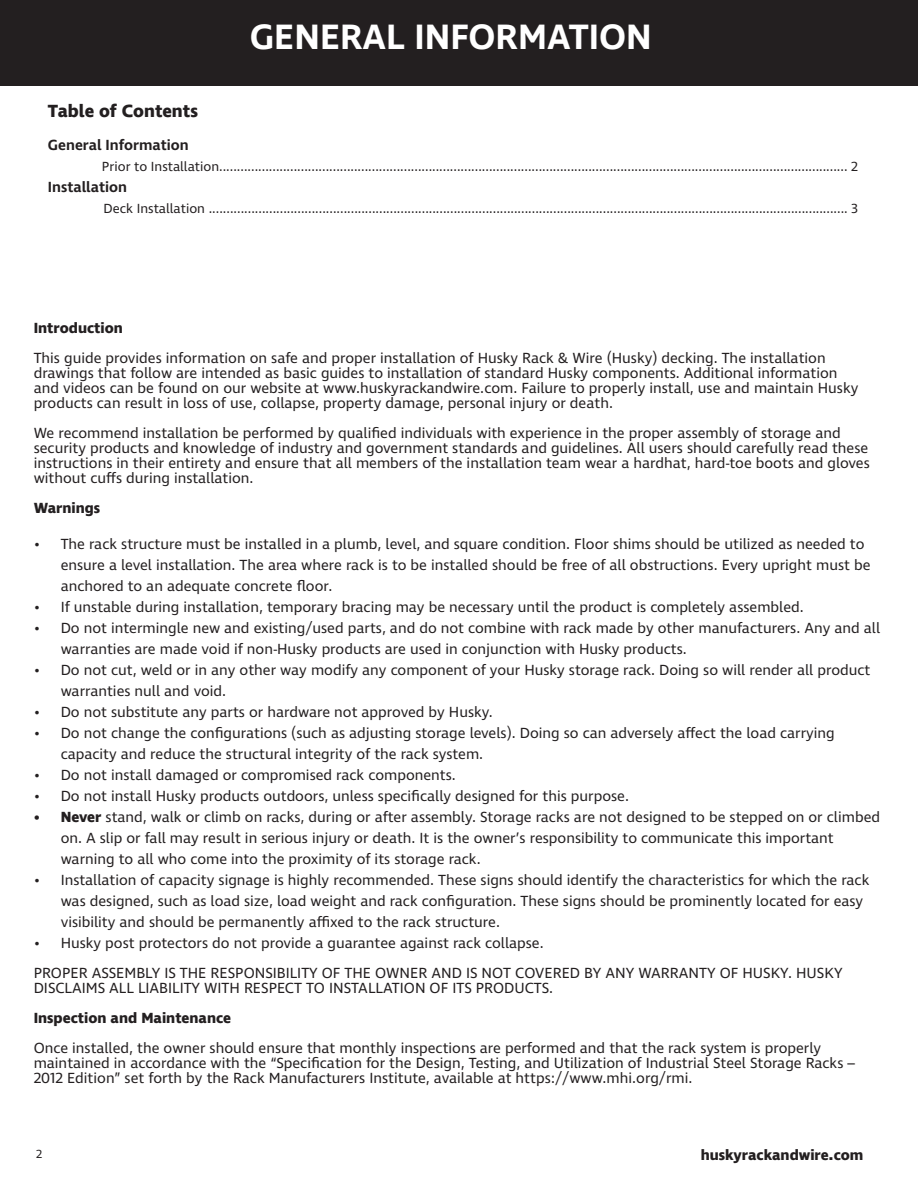
<style>
.page{position:relative;width:918px;height:1188px;background:#fff}
.page>*{position:absolute;margin:0;border:0;box-sizing:border-box;transform-origin:0 0}
.t1{font:600 36px "Ingra";color:#fff}
.t2{font:700 18px "Ingra";color:#231f20}
.t3{font:15px/15px "Ingra";color:#231f20}
.t4{font:700 15px "Ingra";color:#231f20}
.t5{font:600 15px "Ingra";color:#231f20}
.t6{font:13.5px "Ingra";color:#231f20}
.t7{font:12px "Ingra";color:#231f20}
.s1{font-weight:700}
</style>
<div class="page">
<div style="left:0;top:0;width:918px;height:85px;background:#231f20"></div>
<p class="t1" style="left:250px;top:14px;width:404px">GENERAL INFORMATION</p>
<p class="t2" style="left:48px;top:100px;width:152px">Table of Contents</p>
<p class="t5" style="left:48px;top:136px;width:142px">General Information</p>
<p class="t6" style="left:102px;top:158px;width:758px">Prior to Installation................................................................................................................................................................................. 2</p>
<p class="t5" style="left:48px;top:178px;width:81px">Installation</p>
<p class="t6" style="left:104px;top:200px;width:756px">Deck Installation .................................................................................................................................................................................... 3</p>
<p class="t4" style="left:34px;top:319px;width:91px">Introduction</p>
<p class="t3" style="left:34px;top:351px;width:826px">This guide provides information on safe and proper installation of Husky Rack &amp; Wire (Husky) decking. The installation drawings that follow are intended as basic guides to installation of standard Husky components. Additional information and videos can be found on our website at www.huskyrackandwire.com. Failure to properly install, use and maintain Husky products can result in loss of use, collapse, property damage, personal injury or death.</p>
<p class="t3" style="left:34px;top:426px;width:838px">We recommend installation be performed by qualified individuals with experience in the proper assembly of storage and security products and knowledge of industry and government standards and guidelines. All users should carefully read these instructions in their entirety and ensure that all members of the installation team wear a hardhat, hard-toe boots and gloves without cuffs during installation.</p>
<p class="t4" style="left:34px;top:499px;width:68px">Warnings</p>
<p class="t3" style="left:61px;top:534px;width:811px;line-height:21px;text-indent:-27px">• The rack structure must be installed in a plumb, level, and square condition. Floor shims should be utilized as needed to ensure a level installation. The area where rack is to be installed should be free of all obstructions. Every upright must be anchored to an adequate concrete floor.</p>
<p class="t3" style="left:34px;top:600px;width:772px">• If unstable during installation, temporary bracing may be necessary until the product is completely assembled.</p>
<p class="t3" style="left:61px;top:618px;width:821px;line-height:21px;text-indent:-27px">• Do not intermingle new and existing/used parts, and do not combine with rack made by other manufacturers. Any and all warranties are made void if non-Husky products are used in conjunction with Husky products.</p>
<p class="t3" style="left:61px;top:660px;width:811px;line-height:21px;text-indent:-27px">• Do not cut, weld or in any other way modify any component of your Husky storage rack. Doing so will render all product warranties null and void.</p>
<p class="t3" style="left:34px;top:705px;width:461px">• Do not substitute any parts or hardware not approved by Husky.</p>
<p class="t3" style="left:61px;top:723px;width:776px;line-height:21px;text-indent:-27px">• Do not change the configurations (such as adjusting storage levels). Doing so can adversely affect the load carrying capacity and reduce the structural integrity of the rack system.</p>
<p class="t3" style="left:34px;top:768px;width:424px">• Do not install damaged or compromised rack components.</p>
<p class="t3" style="left:34px;top:789px;width:597px">• Do not install Husky products outdoors, unless specifically designed for this purpose.</p>
<p class="t3" style="left:61px;top:807px;width:821px;line-height:21px;text-indent:-27px"><span class="s1">• Never</span> stand, walk or climb on racks, during or after assembly. Storage racks are not designed to be stepped on or climbed on. A slip or fall may result in serious injury or death. It is the owner’s responsibility to communicate this important warning to all who come into the proximity of its storage rack.</p>
<p class="t3" style="left:61px;top:870px;width:810px;line-height:21px;text-indent:-27px">• Installation of capacity signage is highly recommended. These signs should identify the characteristics for which the rack was designed, such as load size, load weight and rack configuration. These signs should be prominently located for easy visibility and should be permanently affixed to the rack structure.</p>
<p class="t3" style="left:34px;top:936px;width:511px">• Husky post protectors do not provide a guarantee against rack collapse.</p>
<p class="t3" style="left:34px;top:966px;width:810px">PROPER ASSEMBLY IS THE RESPONSIBILITY OF THE OWNER AND IS NOT COVERED BY ANY WARRANTY OF HUSKY. HUSKY<br>DISCLAIMS ALL LIABILITY WITH RESPECT TO INSTALLATION OF ITS PRODUCTS.</p>
<p class="t4" style="left:34px;top:1009px;width:199px">Inspection and Maintenance</p>
<p class="t3" style="left:34px;top:1041px;width:823px">Once installed, the owner should ensure that monthly inspections are performed and that the rack system is properly maintained in accordance with the “Specification for the Design, Testing, and Utilization of Industrial Steel Storage Racks –<br>2012 Edition” set forth by the Rack Manufacturers Institute, available at https://www.mhi.org/rmi.</p>
<p class="t7" style="left:36px;top:1146px;width:7px">2</p>
<p class="t4" style="left:701px;top:1145px;width:164px">huskyrackandwire.com</p>
</div>
